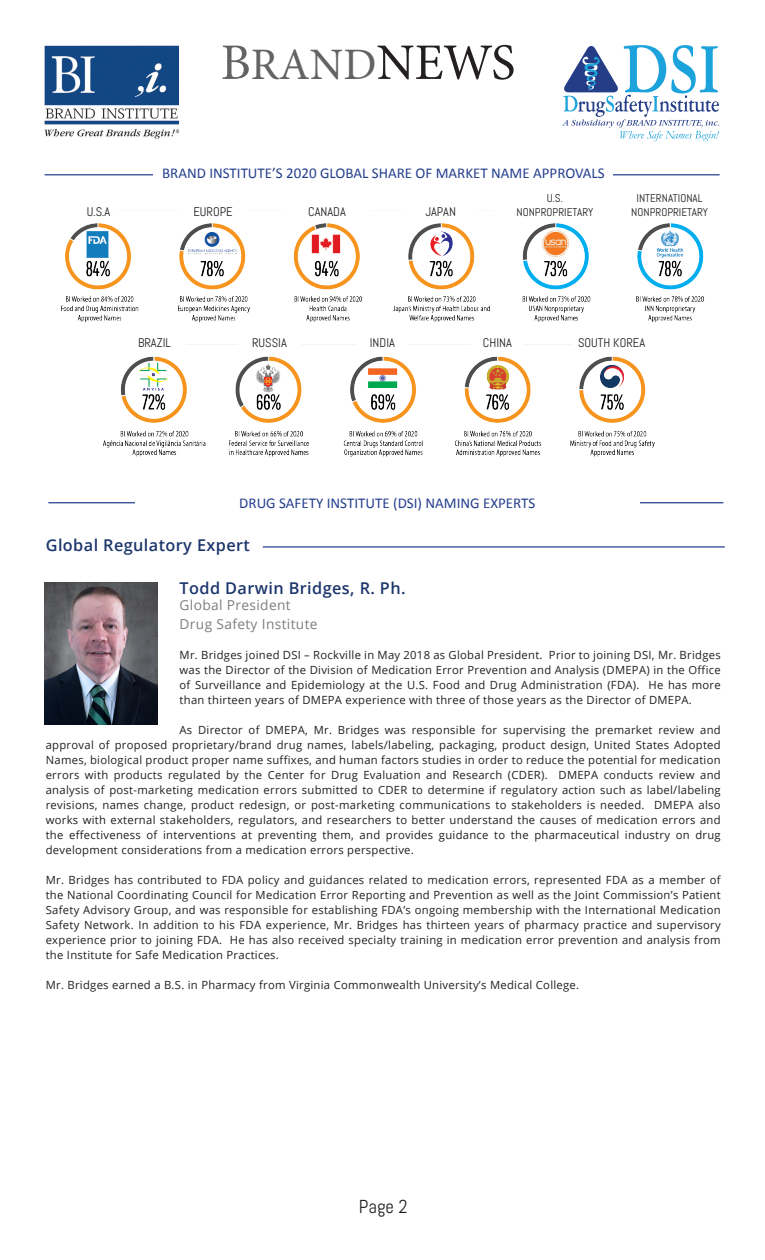
<style>
.page{position:relative;width:765px;height:1260px;background:#fff}
.page>*{position:absolute;margin:0;border:0;box-sizing:border-box;transform-origin:0 0}
.t1{font:45px "Minion Pro";color:#636366}
.t2{font:18.75px "Abel";color:#231f20}
.t3{font:600 16.25px "Open Sans";letter-spacing:.025em;color:#1c366c}
.t4{font:15px "Calibri";color:#253f8e}
.t5{font:13.75px "Open Sans";letter-spacing:.025em;color:#7f7e7e}
.t6{font:12.5px "Abel";color:#231f20}
.t7{font:11.25px/15px "Open Sans";letter-spacing:.025em;color:#231f20;text-align:justify}
.t8{font:11.25px "Abel";color:#231f20}
.s1{font-size:51.25px}
.s2{font-size:51.25px;color:#231f20}
</style>
<div class="page">
<img style="left:44px;top:45px;width:135px;height:94px">
<svg style="left:562px;top:45px;width:157px;height:96px"></svg>
<hr style="left:48px;top:502px;width:675px;height:1px;background:#253f8e">
<div style="left:135px;top:496px;width:505px;height:19px;background:#fff"></div>
<img style="left:45px;top:583px;width:112px;height:142px">
<hr style="left:263px;top:546px;width:462px;height:2px;background:#253f8e">
<img style="left:61px;top:223px;width:643px;height:234px">
<hr style="left:45px;top:174px;width:675px;height:1px;background:#253f8e">
<div style="left:153px;top:167px;width:460px;height:19px;background:#fff"></div>
<div style="left:123px;top:335px;width:62px;height:18px;background:#fff"></div>
<div style="left:238px;top:335px;width:63px;height:18px;background:#fff"></div>
<div style="left:357px;top:335px;width:51px;height:18px;background:#fff"></div>
<div style="left:472px;top:335px;width:51px;height:18px;background:#fff"></div>
<div style="left:572px;top:335px;width:80px;height:18px;background:#fff"></div>
<p class="t1" style="left:221px;top:34px;width:296px"><span class="s1">B</span>RAND<span class="s2">NEWS</span></p>
<p class="t4" style="left:162px;top:164px;width:444px">BRAND INSTITUTE’S 2020 GLOBAL SHARE OF MARKET NAME APPROVALS</p>
<p class="t6" style="left:87px;top:204px;width:25px">U.S.A</p>
<p class="t6" style="left:193px;top:204px;width:41px">EUROPE</p>
<p class="t6" style="left:308px;top:204px;width:39px">CANADA</p>
<p class="t6" style="left:425px;top:204px;width:32px">JAPAN</p>
<p class="t8" style="left:547px;top:191px;width:18px">U.S.</p>
<p class="t8" style="left:516px;top:205px;width:78px">NONPROPRIETARY</p>
<p class="t8" style="left:637px;top:191px;width:68px">INTERNATIONAL</p>
<p class="t8" style="left:631px;top:205px;width:78px">NONPROPRIETARY</p>
<p class="t6" style="left:138px;top:335px;width:34px">BRAZIL</p>
<p class="t6" style="left:252px;top:335px;width:36px">RUSSIA</p>
<p class="t6" style="left:370px;top:335px;width:27px">INDIA</p>
<p class="t6" style="left:483px;top:335px;width:30px">CHINA</p>
<p class="t6" style="left:578px;top:335px;width:69px">SOUTH KOREA</p>
<p class="t4" style="left:239px;top:493px;width:298px">DRUG SAFETY INSTITUTE (DSI) NAMING EXPERTS</p>
<p class="t3" style="left:46px;top:534px;width:206px">Global Regulatory Expert</p>
<p class="t3" style="left:180px;top:577px;width:227px">Todd Darwin Bridges, R. Ph.</p>
<p class="t5" style="left:180px;top:596px;width:113px">Global President</p>
<p class="t5" style="left:180px;top:615px;width:140px">Drug Safety Institute</p>
<p class="t7" style="left:180px;top:647px;width:543px">Mr. Bridges joined DSI – Rockville in May 2018 as Global President. Prior to joining DSI, Mr. Bridges was the Director of the Division of Medication Error Prevention and Analysis (DMEPA) in the Office of Surveillance and Epidemiology at the U.S. Food and Drug Administration (FDA). He has more than thirteen years of DMEPA experience with three of those years as the Director of DMEPA.</p>
<p class="t7" style="left:46px;top:722px;width:677px;text-indent:134px">As Director of DMEPA, Mr. Bridges was responsible for supervising the premarket review and approval of proposed proprietary/brand drug names, labels/labeling, packaging, product design, United States Adopted Names, biological product proper name suffixes, and human factors studies in order to reduce the potential for medication errors with products regulated by the Center for Drug Evaluation and Research (CDER). DMEPA conducts review and analysis of post-marketing medication errors submitted to CDER to determine if regulatory action such as label/labeling revisions, names change, product redesign, or post-marketing communications to stakeholders is needed. DMEPA also works with external stakeholders, regulators, and researchers to better understand the causes of medication errors and the effectiveness of interventions at preventing them, and provides guidance to the pharmaceutical industry on drug development considerations from a medication errors perspective.</p>
<p class="t7" style="left:46px;top:872px;width:677px">Mr. Bridges has contributed to FDA policy and guidances related to medication errors, represented FDA as a member of the National Coordinating Council for Medication Error Reporting and Prevention as well as the Joint Commission’s Patient Safety Advisory Group, and was responsible for establishing FDA’s ongoing membership with the International Medication Safety Network. In addition to his FDA experience, Mr. Bridges has thirteen years of pharmacy practice and supervisory experience prior to joining FDA. He has also received specialty training in medication error prevention and analysis from the Institute for Safe Medication Practices.</p>
<p class="t7" style="left:46px;top:977px;width:535px">Mr. Bridges earned a B.S. in Pharmacy from Virginia Commonwealth University’s Medical College.</p>
<p class="t2" style="left:359px;top:1194px;width:50px">Page 2</p>
</div>
